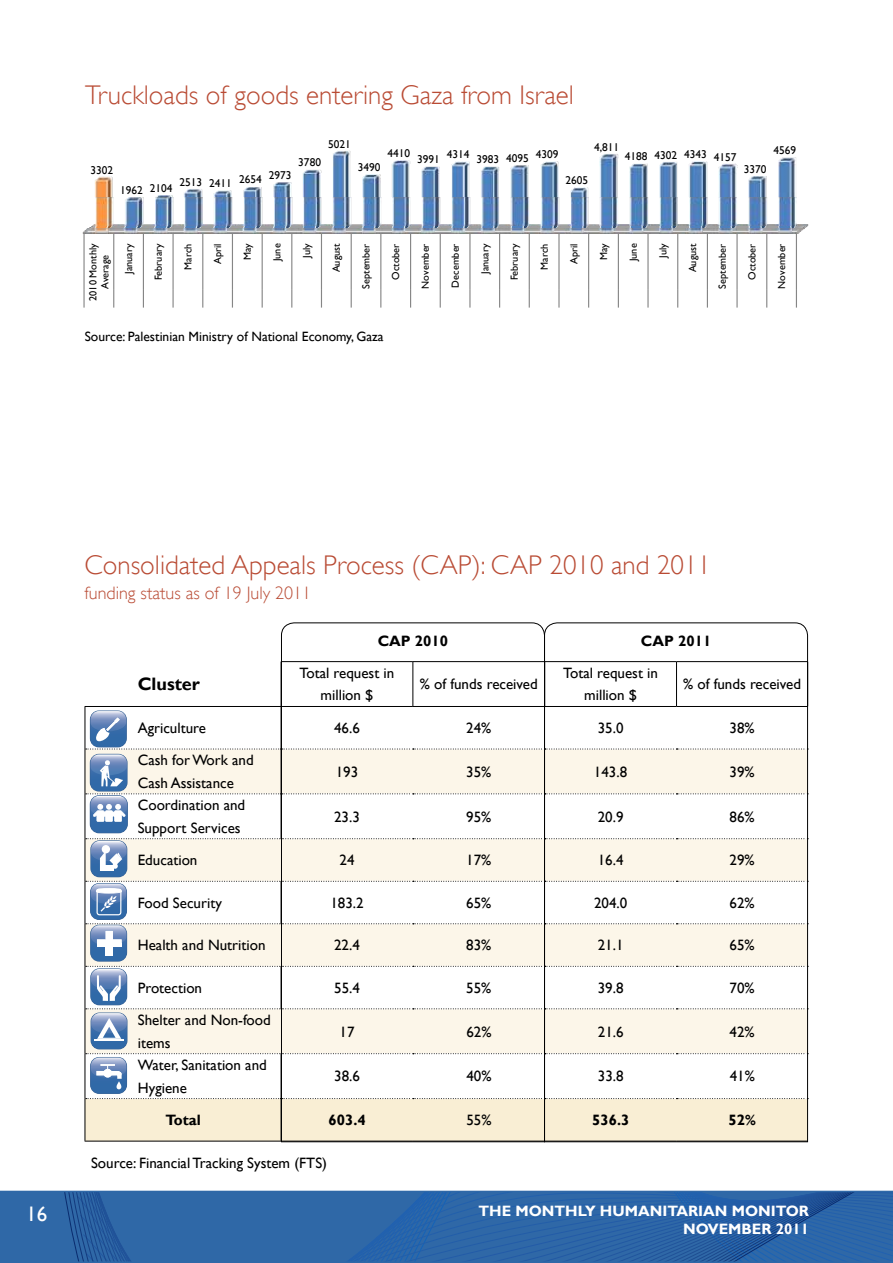
<style>
.page{position:relative;width:893px;height:1263px;background:#fff}
.page>*{position:absolute;margin:0;border:0;box-sizing:border-box;transform-origin:0 0}
.t1{font:300 27px "Gill Sans";color:#b94b34}
.t2{font:21px "Gill Sans";color:#fff}
.t3{font:300 18px "Gill Sans";color:#b94b34}
.t4{font:700 18px "Gill Sans";color:#000}
.t5{font:15px/22.5px "Gill Sans";color:#000}
.t6{font:700 15px/18px "Gill Sans";color:#fff;text-align:right}
.t7{font:700 15px "Gill Sans";color:#000}
.t8{font:13.5px "Gill Sans";color:#000}
.t9{font:11.4px "Gill Sans";color:#000}
.t10{font:10.2px/11.9px "Gill Sans";color:#000;text-align:center}
</style>
<div class="page">
<svg style="left:0;top:1191px;width:893px;height:72px;background:#2b64a5"></svg>
<hr style="left:85px;top:706px;width:196px;height:1px;background:#000">
<hr style="left:85px;top:707px;width:1px;height:42px;background:#000">
<hr style="left:85px;top:1141px;width:196px;height:1px;background:#000">
<svg style="left:85px;top:710px;width:196px;height:431px"></svg>
<svg style="left:281px;top:622px;width:263px;height:520px"></svg>
<svg style="left:544px;top:622px;width:264px;height:520px"></svg>
<svg style="left:95px;top:150px;width:702px;height:48px"></svg>
<img style="left:82px;top:198px;width:727px;height:35px">
<svg style="left:82px;top:233px;width:717px;height:75px"></svg>
<h1 class="t1" style="left:85px;top:79px;width:490px">Truckloads of goods entering Gaza from Israel</h1>
<p class="t9" style="left:91px;top:163px;width:24px">3302</p>
<p class="t9" style="left:180px;top:174px;width:113px">2513 2411 2654 2973</p>
<p class="t9" style="left:120px;top:182px;width:54px">1962 2104</p>
<p class="t9" style="left:328px;top:137px;width:24px">5021</p>
<p class="t9" style="left:298px;top:156px;width:24px">3780</p>
<p class="t9" style="left:387px;top:146px;width:24px">4410</p>
<p class="t9" style="left:417px;top:151px;width:143px">3991 4314 3983 4095 4309</p>
<p class="t9" style="left:358px;top:160px;width:24px">3490</p>
<p class="t9" style="left:594px;top:140px;width:27px">4,811</p>
<p class="t9" style="left:625px;top:149px;width:113px">4188 4302 4343 4157</p>
<p class="t9" style="left:773px;top:144px;width:24px">4569</p>
<p class="t9" style="left:744px;top:162px;width:24px">3370</p>
<p class="t9" style="left:565px;top:174px;width:24px">2605</p>
<p class="t10" style="left:87px;top:301px;width:59px;rotate:-90deg">2010 Monthly<br>Average</p>
<p class="t10" style="left:123px;top:274px;width:32px;rotate:-90deg">January</p>
<p class="t10" style="left:153px;top:280px;width:39px;rotate:-90deg">February</p>
<p class="t10" style="left:182px;top:270px;width:28px;rotate:-90deg">March</p>
<p class="t10" style="left:212px;top:264px;width:22px;rotate:-90deg">April</p>
<p class="t10" style="left:242px;top:260px;width:18px;rotate:-90deg">May</p>
<p class="t10" style="left:271px;top:261px;width:19px;rotate:-90deg">June</p>
<p class="t10" style="left:301px;top:258px;width:16px;rotate:-90deg">July</p>
<p class="t10" style="left:331px;top:272px;width:30px;rotate:-90deg">August</p>
<p class="t10" style="left:360px;top:289px;width:47px;rotate:-90deg">September</p>
<p class="t10" style="left:390px;top:280px;width:38px;rotate:-90deg">October</p>
<p class="t10" style="left:420px;top:289px;width:47px;rotate:-90deg">November</p>
<p class="t10" style="left:449px;top:287px;width:46px;rotate:-90deg">December</p>
<p class="t10" style="left:479px;top:274px;width:32px;rotate:-90deg">January</p>
<p class="t10" style="left:509px;top:280px;width:39px;rotate:-90deg">February</p>
<p class="t10" style="left:539px;top:270px;width:28px;rotate:-90deg">March</p>
<p class="t10" style="left:568px;top:264px;width:22px;rotate:-90deg">April</p>
<p class="t10" style="left:598px;top:260px;width:18px;rotate:-90deg">May</p>
<p class="t10" style="left:628px;top:261px;width:19px;rotate:-90deg">June</p>
<p class="t10" style="left:657px;top:258px;width:16px;rotate:-90deg">July</p>
<p class="t10" style="left:687px;top:272px;width:30px;rotate:-90deg">August</p>
<p class="t10" style="left:717px;top:289px;width:47px;rotate:-90deg">September</p>
<p class="t10" style="left:746px;top:280px;width:38px;rotate:-90deg">October</p>
<p class="t10" style="left:776px;top:289px;width:47px;rotate:-90deg">November</p>
<p class="t8" style="left:85px;top:329px;width:300px">Source: Palestinian Ministry of National Economy, Gaza</p>
<h2 class="t2" style="left:26px;top:1201px;width:22px">16</h2>
<h1 class="t1" style="left:85px;top:549px;width:628px">Consolidated Appeals Process (CAP): CAP 2010 and 2011</h1>
<p class="t3" style="left:85px;top:583px;width:228px">funding status as of 19 July 2011</p>
<p class="t7" style="left:378px;top:631px;width:72px">CAP 2010</p>
<p class="t7" style="left:641px;top:631px;width:72px">CAP 2011</p>
<p class="t4" style="left:138px;top:673px;width:64px">Cluster</p>
<p class="t5" style="left:300px;top:662px;width:96px;text-align:center">Total request in million $</p>
<p class="t5" style="left:420px;top:673px;width:119px">% of funds received</p>
<p class="t5" style="left:563px;top:662px;width:96px;text-align:center">Total request in million $</p>
<p class="t5" style="left:683px;top:673px;width:119px">% of funds received</p>
<p class="t5" style="left:138px;top:717px;width:70px">Agriculture</p>
<p class="t5" style="left:334px;top:717px;width:27px">46.6</p>
<p class="t5" style="left:466px;top:717px;width:27px">24%</p>
<p class="t5" style="left:598px;top:717px;width:27px">35.0</p>
<p class="t5" style="left:729px;top:717px;width:27px">38%</p>
<p class="t5" style="left:138px;top:749px;width:117px">Cash for Work and<br>Cash Assistance</p>
<p class="t5" style="left:336px;top:761px;width:24px">193</p>
<p class="t5" style="left:466px;top:761px;width:27px">35%</p>
<p class="t5" style="left:594px;top:761px;width:35px">143.8</p>
<p class="t5" style="left:729px;top:761px;width:27px">39%</p>
<p class="t5" style="left:138px;top:794px;width:109px">Coordination and<br>Support Services</p>
<p class="t5" style="left:334px;top:805px;width:27px">23.3</p>
<p class="t5" style="left:466px;top:805px;width:27px">95%</p>
<p class="t5" style="left:598px;top:805px;width:27px">20.9</p>
<p class="t5" style="left:730px;top:805px;width:27px">86%</p>
<p class="t5" style="left:138px;top:849px;width:61px">Education</p>
<p class="t5" style="left:339px;top:849px;width:16px">24</p>
<p class="t5" style="left:466px;top:849px;width:27px">17%</p>
<p class="t5" style="left:598px;top:849px;width:27px">16.4</p>
<p class="t5" style="left:730px;top:849px;width:27px">29%</p>
<p class="t5" style="left:138px;top:892px;width:86px">Food Security</p>
<p class="t5" style="left:330px;top:892px;width:35px">183.2</p>
<p class="t5" style="left:466px;top:892px;width:27px">65%</p>
<p class="t5" style="left:594px;top:892px;width:35px">204.0</p>
<p class="t5" style="left:730px;top:892px;width:27px">62%</p>
<p class="t5" style="left:138px;top:934px;width:129px">Health and Nutrition</p>
<p class="t5" style="left:334px;top:934px;width:27px">22.4</p>
<p class="t5" style="left:466px;top:934px;width:27px">83%</p>
<p class="t5" style="left:598px;top:934px;width:27px">21.1</p>
<p class="t5" style="left:730px;top:934px;width:27px">65%</p>
<p class="t5" style="left:138px;top:977px;width:66px">Protection</p>
<p class="t5" style="left:334px;top:977px;width:27px">55.4</p>
<p class="t5" style="left:466px;top:977px;width:27px">55%</p>
<p class="t5" style="left:598px;top:977px;width:27px">39.8</p>
<p class="t5" style="left:730px;top:977px;width:27px">70%</p>
<p class="t5" style="left:138px;top:1009px;width:134px">Shelter and Non-food items</p>
<p class="t5" style="left:340px;top:1020px;width:16px">17</p>
<p class="t5" style="left:466px;top:1020px;width:27px">62%</p>
<p class="t5" style="left:598px;top:1020px;width:27px">21.6</p>
<p class="t5" style="left:730px;top:1020px;width:27px">42%</p>
<p class="t5" style="left:138px;top:1054px;width:130px">Water, Sanitation and<br>Hygiene</p>
<p class="t5" style="left:334px;top:1065px;width:27px">38.6</p>
<p class="t5" style="left:466px;top:1065px;width:27px">40%</p>
<p class="t5" style="left:598px;top:1065px;width:27px">33.8</p>
<p class="t5" style="left:730px;top:1065px;width:27px">41%</p>
<p class="t7" style="left:165px;top:1111px;width:37px">Total</p>
<p class="t7" style="left:328px;top:1111px;width:39px">603.4</p>
<p class="t5" style="left:466px;top:1109px;width:27px">55%</p>
<p class="t7" style="left:592px;top:1111px;width:39px">536.3</p>
<p class="t7" style="left:729px;top:1111px;width:29px">52%</p>
<p class="t5" style="left:91px;top:1151px;width:237px">Source: Financial Tracking System (FTS)</p>
<p class="t6" style="left:478px;top:1203px;width:332px">The Monthly Humanitarian Monitor<br>November 2011</p>
</div>
